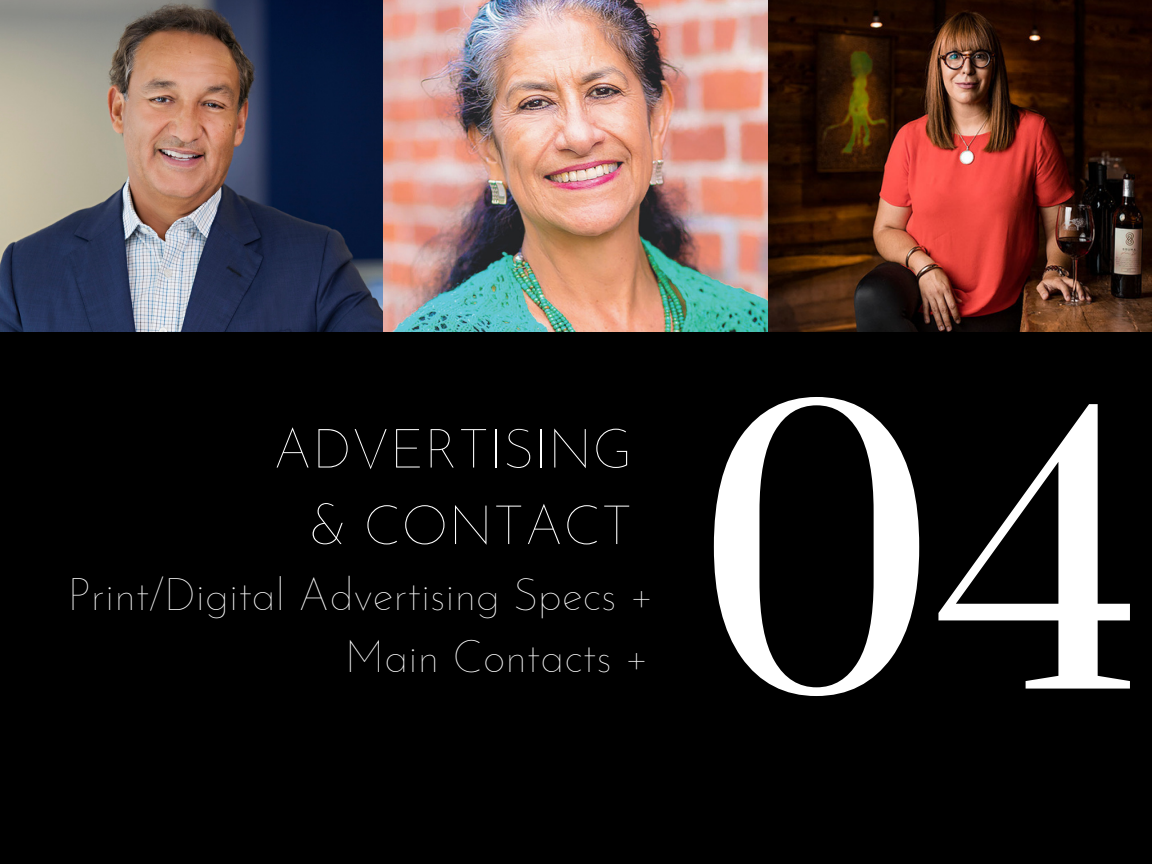
<style>
.page{position:relative;width:1152px;height:864px;background:#000}
.page>*{position:absolute;margin:0;border:0;box-sizing:border-box;transform-origin:0 0}
.t1{font:450px "Suranna";color:#fff}
.t2{font:100 54.75px/76.5px "Josefin Sans";color:#fff;text-align:right}
.t3{font:100 44.25px/61.8px "Josefin Sans";color:#fff;text-align:right}
</style>
<div class="page">
<img style="left:0;top:0;width:1152px;height:332px">
<p class="t2" style="left:273px;top:416px;width:361px">ADVERTISING &amp; CONTACT</p>
<p class="t3" style="left:68px;top:568px;width:588px">Print/Digital Advertising Specs +<br>Main Contacts +</p>
<h1 class="t1" style="left:694px;top:270px;width:452px">04</h1>
</div>
